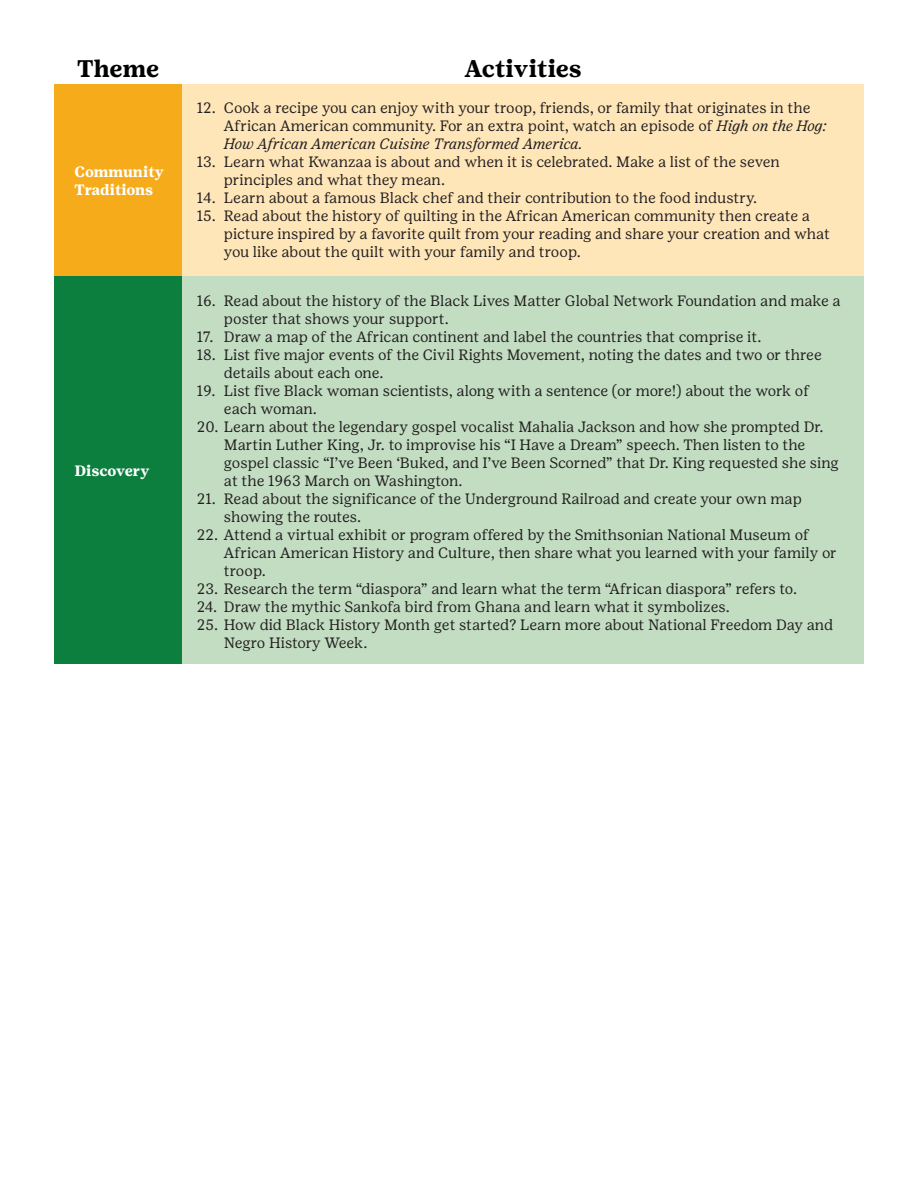
<style>
.page{position:relative;width:918px;height:1188px;background:#fff}
.page>*{position:absolute;margin:0;border:0;box-sizing:border-box;transform-origin:0 0}
.t1{font:700 24px "Girl Scout Text";color:#000}
.t2{font:15px/18px "Girl Scout Text";color:#231f20}
.t3{font:700 15px/18px "Girl Scout Text";color:#fff}
.s1{font-style:italic}
</style>
<div class="page">
<div style="left:54px;top:84px;width:129px;height:193px;background:#f6ab1b"></div>
<div style="left:54px;top:277px;width:129px;height:387px;background:#0c7f3f"></div>
<div style="left:183px;top:84px;width:681px;height:193px;background:#fee6b9"></div>
<div style="left:183px;top:277px;width:681px;height:387px;background:#c2ddc2"></div>
<p class="t1" style="left:77px;top:54px;width:84px">Theme</p>
<p class="t1" style="left:465px;top:54px;width:119px">Activities</p>
<p class="t3" style="left:74px;top:163px;width:91px">Community<br>Traditions</p>
<p class="t3" style="left:74px;top:462px;width:77px">Discovery</p>
<p class="t2" style="left:224px;top:99px;width:604px;text-indent:-27px">12. Cook a recipe you can enjoy with your troop, friends, or family that originates in the<br>African American community. For an extra point, watch an episode of <span class="s1">High on the Hog:<br>How African American Cuisine Transformed America.</span></p>
<p class="t2" style="left:224px;top:153px;width:558px;text-indent:-27px">13. Learn what Kwanzaa is about and when it is celebrated. Make a list of the seven principles and what they mean.</p>
<p class="t2" style="left:197px;top:189px;width:562px">14. Learn about a famous Black chef and their contribution to the food industry.</p>
<p class="t2" style="left:224px;top:207px;width:608px;text-indent:-27px">15. Read about the history of quilting in the African American community then create a picture inspired by a favorite quilt from your reading and share your creation and what you like about the quilt with your family and troop.</p>
<p class="t2" style="left:224px;top:291px;width:618px;text-indent:-27px">16. Read about the history of the Black Lives Matter Global Network Foundation and make a poster that shows your support.</p>
<p class="t2" style="left:197px;top:327px;width:566px">17. Draw a map of the African continent and label the countries that comprise it.</p>
<p class="t2" style="left:224px;top:345px;width:599px;text-indent:-27px">18. List five major events of the Civil Rights Movement, noting the dates and two or three details about each one.</p>
<p class="t2" style="left:224px;top:381px;width:587px;text-indent:-27px">19. List five Black woman scientists, along with a sentence (or more!) about the work of each woman.</p>
<p class="t2" style="left:224px;top:417px;width:616px;text-indent:-27px">20. Learn about the legendary gospel vocalist Mahalia Jackson and how she prompted Dr.<br>Martin Luther King, Jr. to improvise his “I Have a Dream” speech. Then listen to the gospel classic “I’ve Been ‘Buked, and I’ve Been Scorned” that Dr. King requested she sing at the 1963 March on Washington.</p>
<p class="t2" style="left:224px;top:489px;width:579px;text-indent:-27px">21. Read about the significance of the Underground Railroad and create your own map showing the routes.</p>
<p class="t2" style="left:224px;top:525px;width:614px;text-indent:-27px">22. Attend a virtual exhibit or program offered by the Smithsonian National Museum of<br>African American History and Culture, then share what you learned with your family or troop.</p>
<p class="t2" style="left:197px;top:579px;width:602px">23. Research the term “diaspora” and learn what the term “African diaspora” refers to.</p>
<p class="t2" style="left:197px;top:597px;width:534px">24. Draw the mythic Sankofa bird from Ghana and learn what it symbolizes.</p>
<p class="t2" style="left:224px;top:615px;width:611px;text-indent:-27px">25. How did Black History Month get started? Learn more about National Freedom Day and<br>Negro History Week.</p>
</div>
